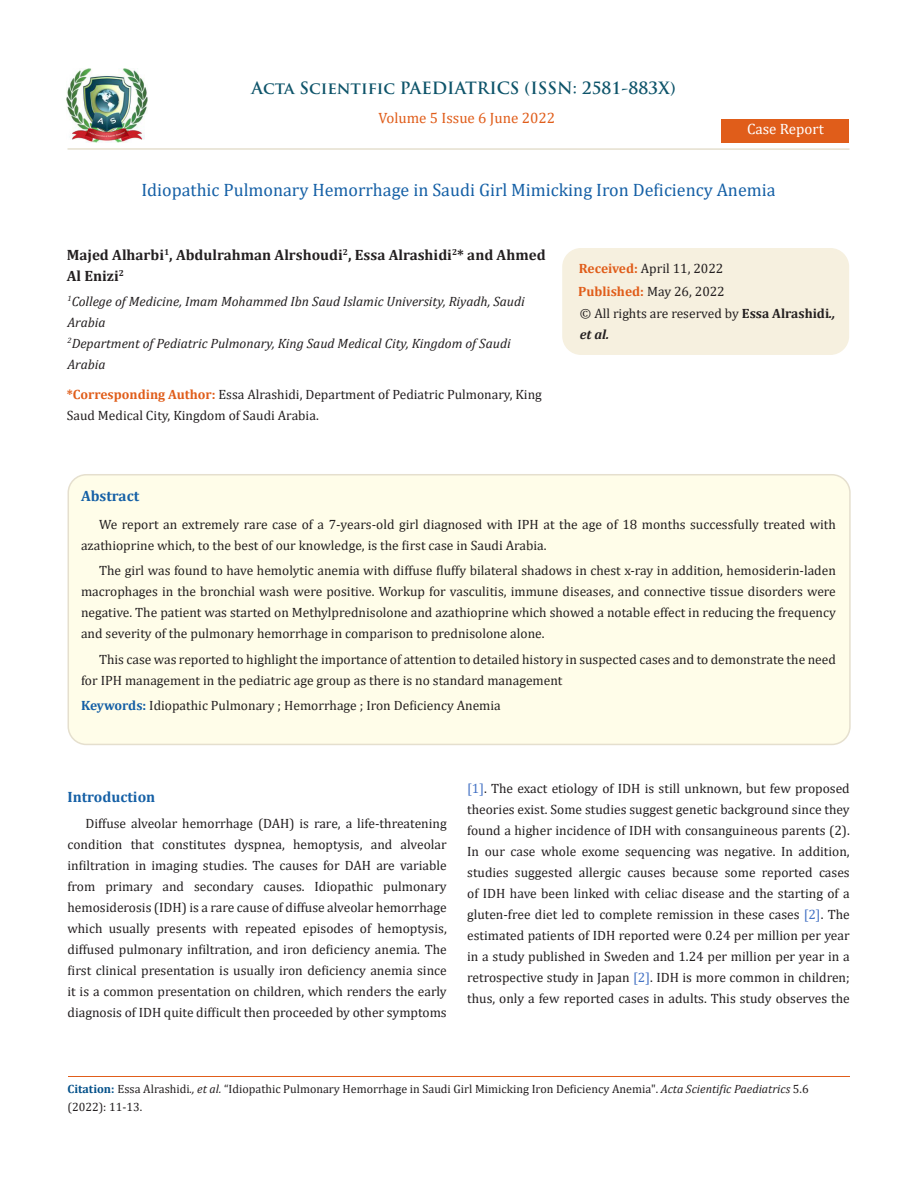
<style>
.page{position:relative;width:917px;height:1188px;background:#fff}
.page>*{position:absolute;margin:0;border:0;box-sizing:border-box;transform-origin:0 0}
.t1{font:18px "Cambria";color:#1560a6}
.t2{font:700 16.5px "Trajan Pro";color:#0e546a}
.t3{font:700 15px/21px "Cambria";color:#231f20}
.t4{font:15px "Cambria";color:#e05d1a}
.t5{font:700 15px "Cambria";color:#1560a6}
.t6{font:15px "Cambria";color:#fff}
.t7{font:13.5px/21px "Cambria";color:#231f20}
.t8{font:italic 13.5px/21px "Cambria";color:#231f20}
.t9{font:700 13.5px "Cambria";color:#e05d1a}
.t10{font:12px/18px "Cambria";color:#231f20}
.s1{font-weight:700;color:#e05d1a}
.s2{font-weight:400;color:#231f20}
.s3{font-weight:700}
.s4{font-weight:700;font-style:italic}
.s5{font-weight:700;color:#1560a6}
.s6{color:#4472c4}
.s7{font-weight:700;color:#035089}
.s8{font-style:italic}
</style>
<div class="page">
<img style="left:67px;top:68px;width:80px;height:74px">
<div style="left:721px;top:119px;width:128px;height:23px;background:#e05d1a"></div>
<div style="left:563px;top:249px;width:285px;height:105px;background:#f6f0df;border-radius:18px"></div>
<div style="left:562px;top:248px;width:287px;height:107px;border:2px solid #f6f0df;border-radius:18px"></div>
<div style="left:68px;top:475px;width:781px;height:269px;background:#fffde9;border-radius:18px"></div>
<div style="left:67px;top:474px;width:783px;height:271px;border:2px solid #e5dfce;border-radius:18px"></div>
<hr style="left:68px;top:1076px;width:781px;height:1px;background:#e05d1a">
<hr style="left:67px;top:148px;width:782px;height:2px;background:#e5dfce">
<p class="t2" style="left:252px;top:77px;width:425px">Acta Scientific PAEDIATRICS (ISSN: 2581-883X)</p>
<p class="t4" style="left:378px;top:109px;width:178px">Volume 5 Issue 6 June 2022</p>
<p class="t6" style="left:747px;top:120px;width:78px">Case Report</p>
<p class="t1" style="left:141px;top:180px;width:635px">Idiopathic Pulmonary Hemorrhage in Saudi Girl Mimicking Iron Deficiency Anemia</p>
<p class="t3" style="left:67px;top:244px;width:480px">Majed Alharbi<sup>1</sup>, Abdulrahman Alrshoudi<sup>2</sup>, Essa Alrashidi<sup>2</sup>* and Ahmed<br>Al Enizi<sup>2</sup></p>
<p class="t8" style="left:67px;top:290px;width:459px"><sup>1</sup>College of Medicine, Imam Mohammed Ibn Saud Islamic University, Riyadh, Saudi<br>Arabia</p>
<p class="t8" style="left:67px;top:332px;width:445px"><sup>2</sup>Department of Pediatric Pulmonary, King Saud Medical City, Kingdom of Saudi<br>Arabia</p>
<p class="t7" style="left:67px;top:384px;width:476px"><span class="s1">*Corresponding Author:</span> Essa Alrashidi, Department of Pediatric Pulmonary, King<br>Saud Medical City, Kingdom of Saudi Arabia.</p>
<p class="t7" style="left:579px;top:258px;width:146px"><span class="s1">Received:</span> April 11, 2022</p>
<p class="t9" style="left:578px;top:282px;width:148px">Published: <span class="s2">May 26, 2022</span></p>
<p class="t7" style="left:580px;top:303px;width:257px">© All rights are reserved by <span class="s3">Essa Alrashidi</span><span class="s4">., et al.</span></p>
<p class="t5" style="left:81px;top:486px;width:60px">Abstract</p>
<p class="t7" style="left:81px;top:514px;width:756px;text-indent:18px">We report an extremely rare case of a 7-years-old girl diagnosed with IPH at the age of 18 months successfully treated with azathioprine which, to the best of our knowledge, is the first case in Saudi Arabia.</p>
<p class="t7" style="left:81px;top:560px;width:756px;text-align:justify;text-indent:18px">The girl was found to have hemolytic anemia with diffuse fluffy bilateral shadows in chest x-ray in addition, hemosiderin-laden macrophages in the bronchial wash were positive. Workup for vasculitis, immune diseases, and connective tissue disorders were negative. The patient was started on Methylprednisolone and azathioprine which showed a notable effect in reducing the frequency and severity of the pulmonary hemorrhage in comparison to prednisolone alone.</p>
<p class="t7" style="left:81px;top:649px;width:756px;text-indent:18px">This case was reported to highlight the importance of attention to detailed history in suspected cases and to demonstrate the need for IPH management in the pediatric age group as there is no standard management</p>
<p class="t7" style="left:81px;top:695px;width:421px"><span class="s5">Keywords:</span> Idiopathic Pulmonary ; Hemorrhage ; Iron Deficiency Anemia</p>
<p class="t5" style="left:67px;top:786px;width:89px">Introduction</p>
<p class="t7" style="left:67px;top:813px;width:381px;text-align:justify;text-indent:18px">Diffuse alveolar hemorrhage (DAH) is rare, a life-threatening condition that constitutes dyspnea, hemoptysis, and alveolar infiltration in imaging studies. The causes for DAH are variable from primary and secondary causes. Idiopathic pulmonary hemosiderosis (IDH) is a rare cause of diffuse alveolar hemorrhage which usually presents with repeated episodes of hemoptysis, diffused pulmonary infiltration, and iron deficiency anemia. The first clinical presentation is usually iron deficiency anemia since it is a common presentation on children, which renders the early diagnosis of IDH quite difficult then proceeded by other symptoms</p>
<p class="t7" style="left:467px;top:778px;width:384px;text-align:justify"><span class="s6">[1]</span>. The exact etiology of IDH is still unknown, but few proposed theories exist. Some studies suggest genetic background since they found a higher incidence of IDH with consanguineous parents (2).<br>In our case whole exome sequencing was negative. In addition, studies suggested allergic causes because some reported cases of IDH have been linked with celiac disease and the starting of a gluten-free diet led to complete remission in these cases <span class="s6">[2]</span>. The estimated patients of IDH reported were 0.24 per million per year in a study published in Sweden and 1.24 per million per year in a retrospective study in Japan <span class="s6">[2]</span>. IDH is more common in children; thus, only a few reported cases in adults. This study observes the</p>
<p class="t10" style="left:68px;top:1080px;width:742px"><span class="s7">Citation:</span> Essa Alrashidi<span class="s8">., et al.</span> “Idiopathic Pulmonary Hemorrhage in Saudi Girl Mimicking Iron Deficiency Anemia". <span class="s8">Acta Scientific Paediatrics</span> 5.6 (2022): 11-13.</p>
</div>
